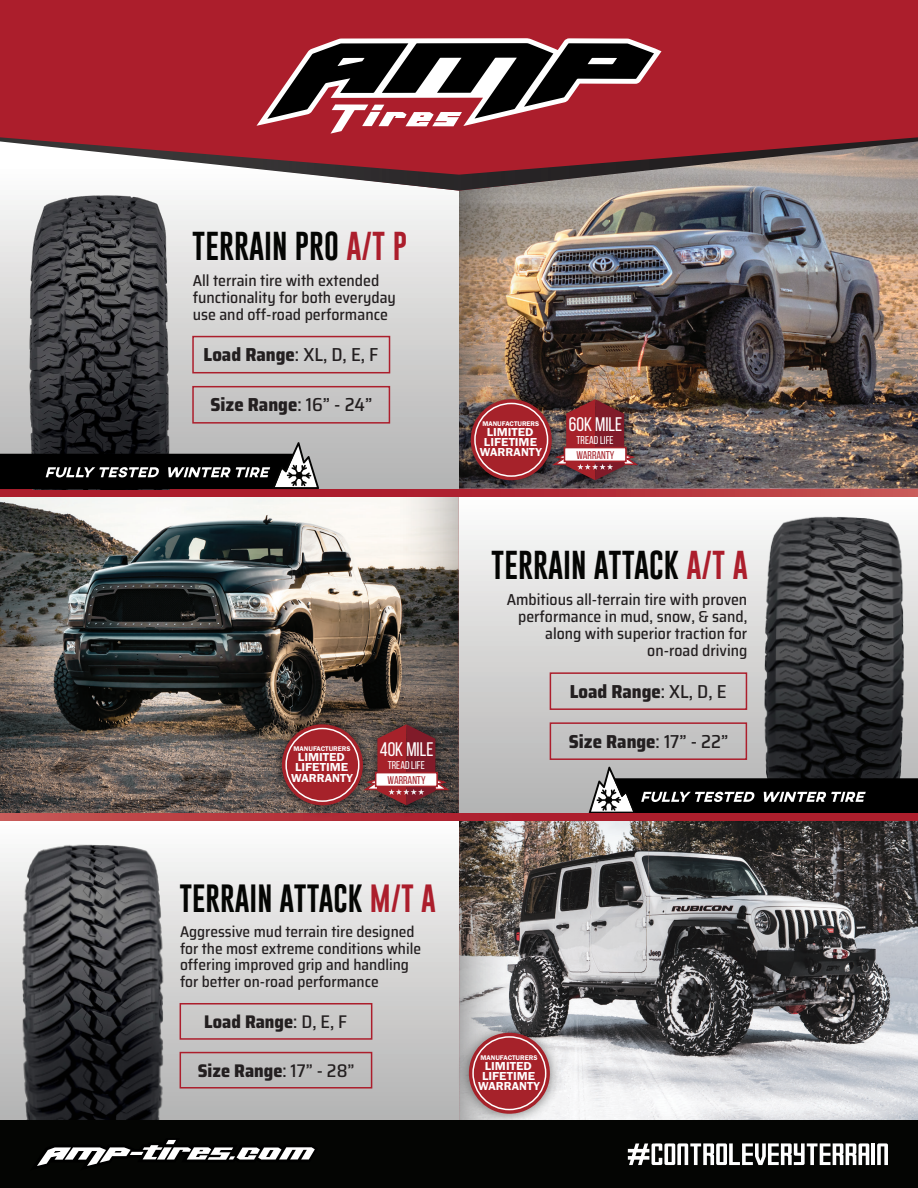
<style>
.page{position:relative;width:918px;height:1188px;background:#fff}
.page>*{position:absolute;margin:0;border:0;box-sizing:border-box;transform-origin:0 0}
.t1{font:29.4px "Gobold";color:#040503}
.t2{font:28.8px "Gobold";color:#040503}
.t3{font:19.65px "Bebas Neue";color:#fff}
.t4{font:800 semi-condensed 18.75px "Saira";color:#231f20}
.t5{font:800 semi-condensed 18.3px "Saira";color:#231f20}
.t6{font:500 semi-condensed 15.9px/17.1px "Saira";color:#231f20;text-align:right}
.t7{font:500 semi-condensed 15.45px/16.6px "Saira";color:#231f20}
.t8{font:12px/10.2px "Franklin Gothic URW Dem";color:#fff;text-align:center;scale:1.08 1}
.t9{font:11.25px "Bebas Neue";color:#fff}
.t10{font:11.25px "Bebas Neue";color:#a6222a}
.t11{font:7.05px "Franklin Gothic URW Dem";color:#fff}
.s1{color:#ac1e2c}
.s2{font-weight:500}
</style>
<div class="page">
<svg style="left:200px;top:853px;width:259px;height:267px;background:#d3d2d2"></svg>
<img style="left:527px;top:821px;width:391px;height:299px">
<svg style="left:459px;top:821px;width:68px;height:195px;background:#88817b"></svg>
<div style="left:180px;top:1003px;width:192px;height:37px;border:2px solid #ac1e2c"></div>
<div style="left:180px;top:1052px;width:192px;height:37px;border:2px solid #ac1e2c"></div>
<svg style="left:459px;top:496px;width:459px;height:318px"></svg>
<img style="left:0;top:844px;width:200px;height:276px">
<img style="left:718px;top:514px;width:200px;height:253px">
<img style="left:453px;top:1016px;width:113px;height:104px">
<div style="left:469px;top:1033px;width:81px;height:81px;background:#a6222a;border-radius:50%"></div>
<div style="left:472px;top:1036px;width:74px;height:74px;border:2px solid #fff;border-radius:50%"></div>
<img style="left:0;top:496px;width:390px;height:318px">
<svg style="left:390px;top:496px;width:69px;height:212px;background:#89817b"></svg>
<div style="left:0;top:1120px;width:918px;height:68px;background:#040503"></div>
<svg style="left:628px;top:1143px;width:241px;height:22px"></svg>
<hr style="left:871px;top:1143px;width:4px;height:22px;background:#fff">
<svg style="left:877px;top:1143px;width:11px;height:22px"></svg>
<svg style="left:37px;top:1140px;width:278px;height:26px"></svg>
<div style="left:550px;top:672px;width:197px;height:38px;border:2px solid #ac1e2c"></div>
<div style="left:550px;top:722px;width:197px;height:38px;border:2px solid #ac1e2c"></div>
<svg style="left:589px;top:767px;width:329px;height:47px;background:#3f3c3c"></svg>
<svg style="left:0;top:814px;width:918px;height:7px;background:#b32d37"></svg>
<svg style="left:200px;top:200px;width:259px;height:289px;background:#d5d4d3"></svg>
<img style="left:528px;top:191px;width:390px;height:298px">
<img style="left:459px;top:191px;width:69px;height:192px">
<div style="left:192px;top:336px;width:198px;height:37px;border:2px solid #ac1e2c"></div>
<div style="left:192px;top:386px;width:198px;height:38px;border:2px solid #ac1e2c"></div>
<div style="left:0;top:0;width:918px;height:137px;background:#ac1e2c"></div>
<svg style="left:0;top:137px;width:918px;height:54px"></svg>
<svg style="left:256px;top:38px;width:405px;height:96px"></svg>
<img style="left:454px;top:383px;width:201px;height:114px">
<div style="left:471px;top:399px;width:81px;height:81px;background:#a6222a;border-radius:50%"></div>
<div style="left:474px;top:403px;width:74px;height:74px;border:2px solid #fff;border-radius:50%"></div>
<img style="left:549px;top:399px;width:92px;height:81px">
<img style="left:266px;top:708px;width:200px;height:114px">
<div style="left:282px;top:724px;width:81px;height:81px;background:#a6222a;border-radius:50%"></div>
<div style="left:285px;top:728px;width:75px;height:74px;border:2px solid #fff;border-radius:50%"></div>
<svg style="left:361px;top:724px;width:91px;height:81px;background:#80484b"></svg>
<svg style="left:0;top:489px;width:918px;height:7px;background:#af2c36"></svg>
<img style="left:0;top:189px;width:200px;height:253px">
<svg style="left:0;top:442px;width:319px;height:47px;background:#3c3c3c"></svg>
<h1 class="t1" style="left:192px;top:227px;width:216px">TERRAIN PRO <span class="s1">A/T P</span></h1>
<p class="t6" style="left:193px;top:272px;width:205px;text-align:left">All terrain tire with extended functionality for both everyday use and off-road performance</p>
<p class="t4" style="left:204px;top:340px;width:176px">Load Range<span class="s2">: XL, D, E, F</span></p>
<p class="t4" style="left:210px;top:390px;width:163px">Size Range<span class="s2">: 16” - 24”</span></p>
<p class="t11" style="left:294px;top:744px;width:58px">MANUFACTURERS</p>
<p class="t8" style="left:291px;top:752px;width:59px">LIMITED<br>LIFETIME<br>WARRANTY</p>
<p class="t3" style="left:380px;top:738px;width:55px">40K MILE</p>
<p class="t9" style="left:388px;top:759px;width:38px">TREAD LIFE</p>
<p class="t10" style="left:388px;top:774px;width:40px">WARRANTY</p>
<h2 class="t2" style="left:180px;top:879px;width:258px">TERRAIN ATTACK <span class="s1">M/T A</span></h2>
<p class="t7" style="left:180px;top:923px;width:243px">Aggressive mud terrain tire designed for the most extreme conditions while offering improved grip and handling for better on-road performance</p>
<p class="t5" style="left:204px;top:1007px;width:144px">Load Range<span class="s2">: D, E, F</span></p>
<p class="t5" style="left:198px;top:1056px;width:158px">Size Range<span class="s2">: 17” - 28”</span></p>
<p class="t11" style="left:482px;top:419px;width:58px">MANUFACTURERS</p>
<p class="t8" style="left:480px;top:427px;width:59px">LIMITED<br>LIFETIME<br>WARRANTY</p>
<p class="t3" style="left:569px;top:413px;width:55px">60K MILE</p>
<p class="t9" style="left:577px;top:434px;width:38px">TREAD LIFE</p>
<p class="t10" style="left:576px;top:449px;width:40px">WARRANTY</p>
<h1 class="t1" style="left:491px;top:547px;width:258px">TERRAIN ATTACK <span class="s1">A/T A</span></h1>
<p class="t6" style="left:507px;top:591px;width:242px">Ambitious all-terrain tire with proven performance in mud, snow, &amp; sand, along with superior traction for on-road driving</p>
<p class="t4" style="left:570px;top:677px;width:158px">Load Range<span class="s2">: XL, D, E</span></p>
<p class="t4" style="left:569px;top:727px;width:161px">Size Range<span class="s2">: 17” - 22”</span></p>
<p class="t11" style="left:481px;top:1053px;width:58px">MANUFACTURERS</p>
<p class="t8" style="left:478px;top:1060px;width:59px">LIMITED<br>LIFETIME<br>WARRANTY</p>
</div>
